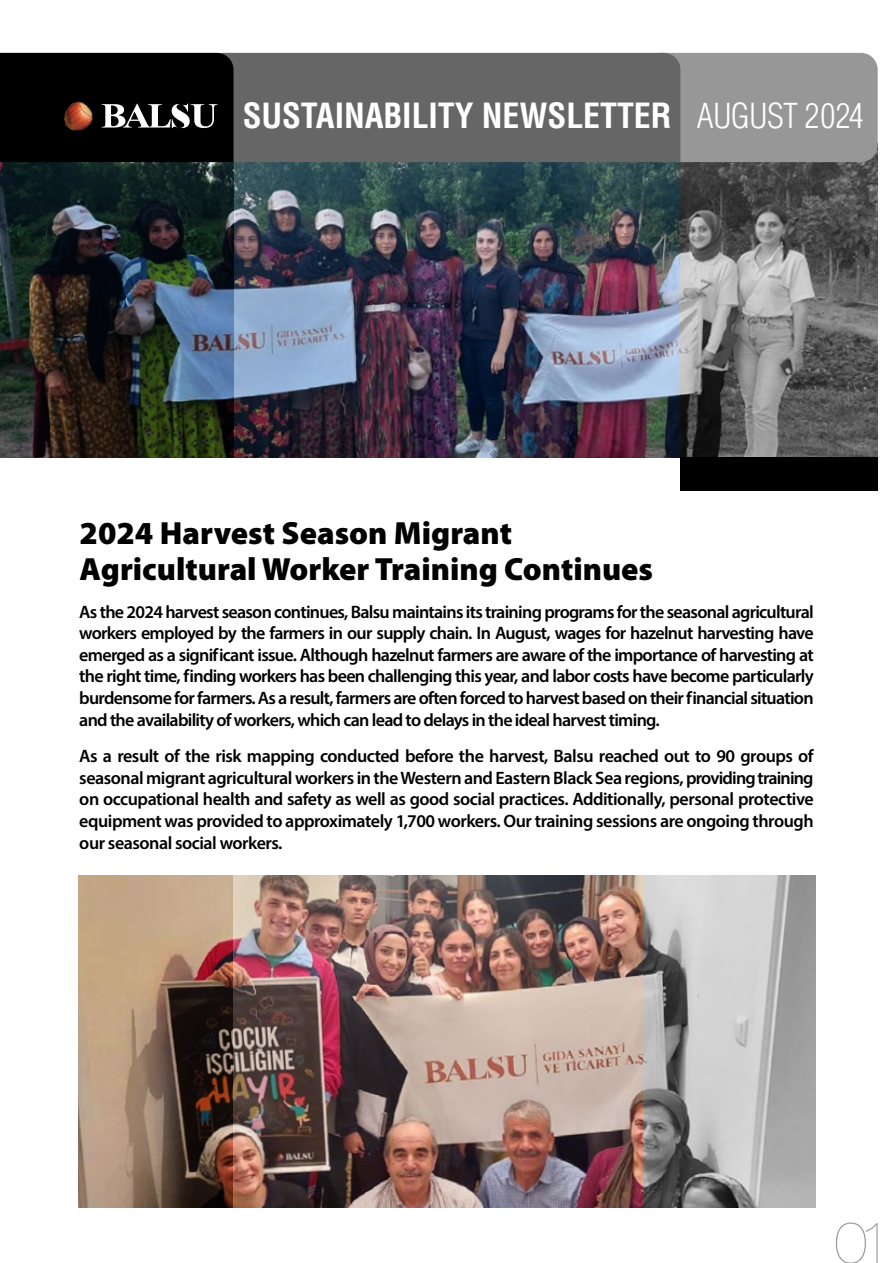
<style>
.page{position:relative;width:893px;height:1263px;background:#fff}
.page>*{position:absolute;margin:0;border:0;box-sizing:border-box;transform-origin:0 0}
.t1{font:200 58.5px "Helvetica Neue";color:#979797}
.t2{font:700 condensed 33.9px "Helvetica";color:#fff}
.t3{font:900 32.25px/35.7px "Myriad Pro";color:#000}
.t4{font:600 18px/21.6px "Myriad Pro";letter-spacing:-.035em;color:#000;text-align:justify}
.s1{font-weight:300;font-size:33.6px}
</style>
<div class="page">
<img style="left:234px;top:162px;width:446px;height:296px">
<svg style="left:680px;top:149px;width:198px;height:309px;background:#6a6a6a"></svg>
<img style="left:0;top:162px;width:234px;height:296px">
<div style="left:680px;top:458px;width:198px;height:33px;background:#000"></div>
<img style="left:233px;top:875px;width:411px;height:332px">
<svg style="left:644px;top:875px;width:171px;height:332px;background:#adadad"></svg>
<svg style="left:78px;top:875px;width:155px;height:332px;background:#907560"></svg>
<div style="left:644px;top:53px;width:234px;height:109px;background:#979797;border-radius:17px"></div>
<div style="left:234px;top:53px;width:446px;height:109px;background:#666667"></div>
<div style="left:0;top:53px;width:234px;height:109px;background:#000"></div>
<img style="left:60px;top:98px;width:35px;height:36px">
<h2 class="t2" style="left:243px;top:95px;width:622px">SUSTAINABILITY NEWSLETTER <span class="s1">AUGUST 2024</span></h2>
<h3 class="t3" style="left:80px;top:514px;width:575px">2024 Harvest Season Migrant<br>Agricultural Worker Training Continues</h3>
<p class="t4" style="left:79px;top:600px;width:736px">As the 2024 harvest season continues, Balsu maintains its training programs for the seasonal agricultural workers employed by the farmers in our supply chain. In August, wages for hazelnut harvesting have emerged as a significant issue. Although hazelnut farmers are aware of the importance of harvesting at the right time, finding workers has been challenging this year, and labor costs have become particularly burdensome for farmers. As a result, farmers are often forced to harvest based on their financial situation and the availability of workers, which can lead to delays in the ideal harvest timing.</p>
<p class="t4" style="left:79px;top:745px;width:736px">As a result of the risk mapping conducted before the harvest, Balsu reached out to 90 groups of seasonal migrant agricultural workers in the Western and Eastern Black Sea regions, providing training on occupational health and safety as well as good social practices. Additionally, personal protective equipment was provided to approximately 1,700 workers. Our training sessions are ongoing through our seasonal social workers.</p>
<h1 class="t1" style="left:835px;top:1197px;width:58px">01</h1>
</div>
